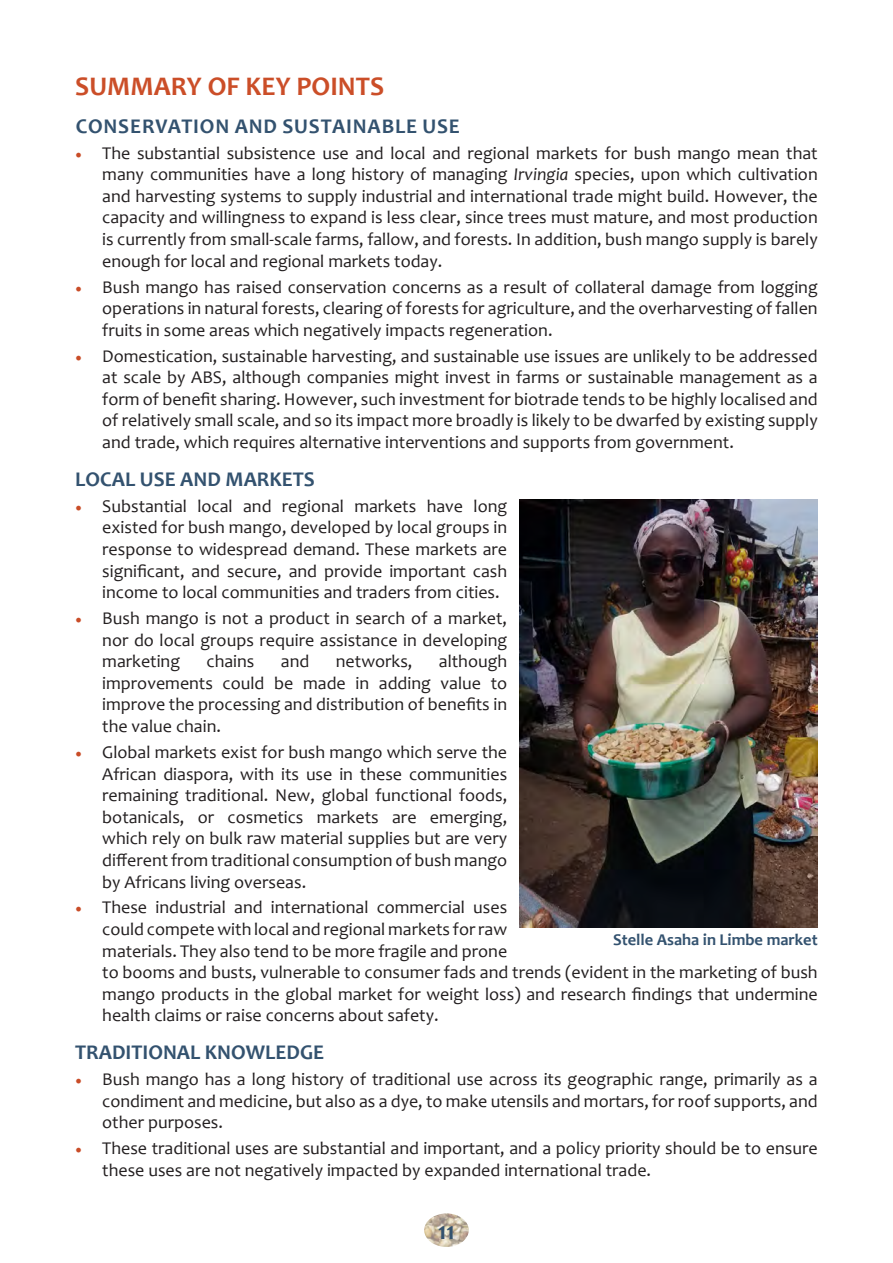
<style>
.page{position:relative;width:893px;height:1263px;background:#fff}
.page>*{position:absolute;margin:0;border:0;box-sizing:border-box;transform-origin:0 0}
.t1{font:700 27px "Candara";color:#cb4e28}
.t2{font:700 24.9px "Candara";color:#33526f}
.t3{font:700 21px "Candara";color:#33526f}
.t4{font:700 21px "Candara";letter-spacing:.04em;color:#33526f}
.t5{font:18px/21.6px "Candara";color:#231f20;text-align:justify}
.t6{font:700 16.5px "Candara";color:#33526f}
.s1{font-family:"Minion Pro";color:#c94c27}
.s2{font-style:italic}
</style>
<div class="page">
<img style="left:424px;top:1213px;width:45px;height:34px">
<img style="left:520px;top:500px;width:298px;height:427px">
<p class="t1" style="left:75px;top:69px;width:310px">SUMMARY OF KEY POINTS</p>
<p class="t4" style="left:76px;top:113px;width:386px">CONSERVATION AND SUSTAINABLE USE</p>
<p class="t5" style="left:102px;top:142px;width:717px;text-indent:-27px"><span class="s1">•</span> The substantial subsistence use and local and regional markets for bush mango mean that many communities have a long history of managing <span class="s2">Irvingia</span> species, upon which cultivation and harvesting systems to supply industrial and international trade might build. However, the capacity and willingness to expand is less clear, since trees must mature, and most production is currently from small-scale farms, fallow, and forests. In addition, bush mango supply is barely enough for local and regional markets today.</p>
<p class="t5" style="left:102px;top:276px;width:717px;text-indent:-27px"><span class="s1">•</span> Bush mango has raised conservation concerns as a result of collateral damage from logging operations in natural forests, clearing of forests for agriculture, and the overharvesting of fallen fruits in some areas which negatively impacts regeneration.</p>
<p class="t5" style="left:102px;top:345px;width:717px;text-indent:-27px"><span class="s1">•</span> Domestication, sustainable harvesting, and sustainable use issues are unlikely to be addressed at scale by ABS, although companies might invest in farms or sustainable management as a form of benefit sharing. However, such investment for biotrade tends to be highly localised and of relatively small scale, and so its impact more broadly is likely to be dwarfed by existing supply and trade, which requires alternative interventions and supports from government.</p>
<p class="t3" style="left:75px;top:466px;width:241px">LOCAL USE AND MARKETS</p>
<p class="t5" style="left:102px;top:495px;width:406px;text-indent:-27px"><span class="s1">•</span> Substantial local and regional markets have long existed for bush mango, developed by local groups in response to widespread demand. These markets are significant, and secure, and provide important cash income to local communities and traders from cities.</p>
<p class="t5" style="left:102px;top:607px;width:406px;text-indent:-27px"><span class="s1">•</span> Bush mango is not a product in search of a market, nor do local groups require assistance in developing marketing</p>
<p class="t5" style="left:102px;top:650px;width:406px;text-indent:337px">although improvements could be made in adding value to improve the processing and distribution of benefits in the value chain.</p>
<p class="t5" style="left:102px;top:741px;width:406px;text-indent:-27px"><span class="s1">•</span> Global markets exist for bush mango which serve the African diaspora, with its use in these communities remaining traditional. New, global functional foods, botanicals, or cosmetics markets are emerging, which rely on bulk raw material supplies but are very different from traditional consumption of bush mango by Africans living overseas.</p>
<p class="t5" style="left:102px;top:896px;width:717px;text-align:left;text-indent:-27px"><span class="s1">•</span> These industrial and international commercial uses<br>could compete with local and regional markets for raw<br>materials. They also tend to be more fragile and prone<br>to booms and busts, vulnerable to consumer fads and trends (evident in the marketing of bush mango products in the global market for weight loss) and research findings that undermine health claims or raise concerns about safety.</p>
<p class="t3" style="left:75px;top:1039px;width:250px">TRADITIONAL KNOWLEDGE</p>
<p class="t5" style="left:102px;top:1068px;width:717px;text-indent:-27px"><span class="s1">•</span> Bush mango has a long history of traditional use across its geographic range, primarily as a condiment and medicine, but also as a dye, to make utensils and mortars, for roof supports, and other purposes.</p>
<p class="t5" style="left:102px;top:1137px;width:717px;text-indent:-27px"><span class="s1">•</span> These traditional uses are substantial and important, and a policy priority should be to ensure these uses are not negatively impacted by expanded international trade.</p>
<p class="t5" style="left:207px;top:650px;width:49px">chains</p>
<p class="t5" style="left:281px;top:650px;width:30px">and</p>
<p class="t5" style="left:336px;top:650px;width:78px">networks,</p>
<p class="t6" style="left:613px;top:929px;width:206px">Stelle Asaha in Limbe market</p>
<p class="t2" style="left:438px;top:1215px;width:18px">11</p>
</div>
